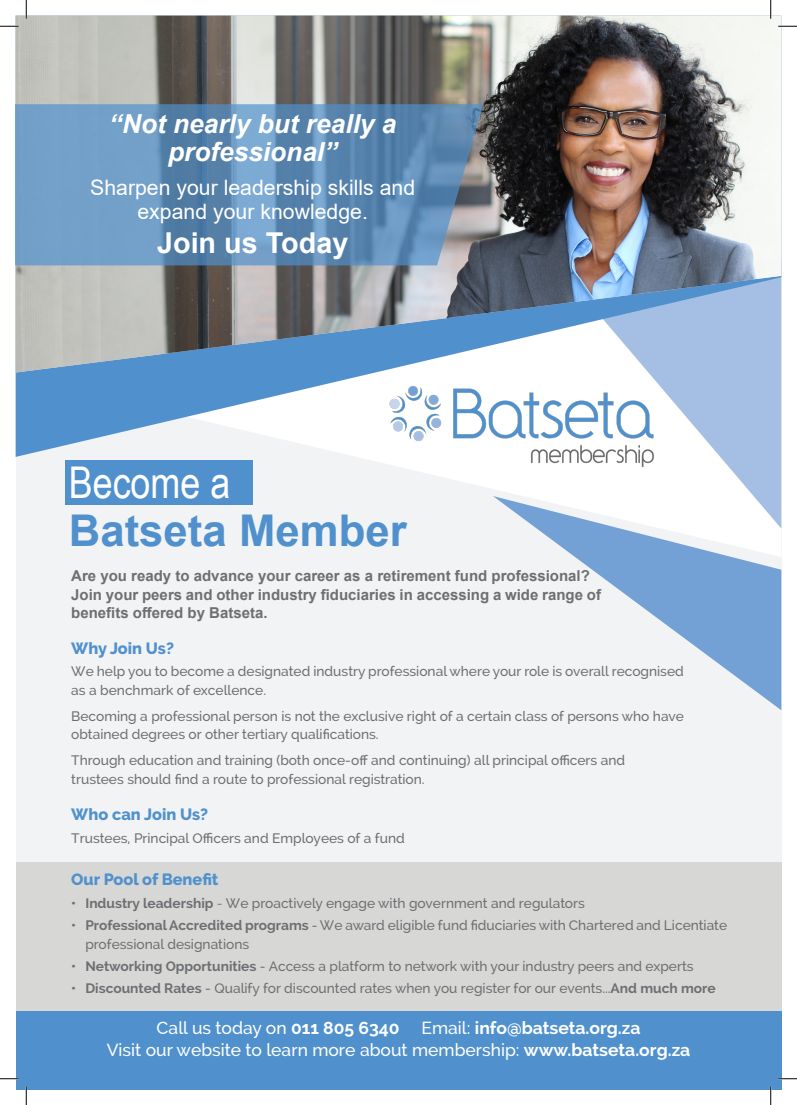
<style>
.page{position:relative;width:797px;height:1105px;background:#fff}
.page>*{position:absolute;margin:0;border:0;box-sizing:border-box;transform-origin:0 0}
.Paragraph_Style_6{font:700 43.75px "Arial";color:#5091cd}
.Paragraph_Style_3{font:43.75px "Arial Narrow";color:#fff}
.Paragraph_Style_1{font:700 28.75px "Arial";color:#fff}
.Paragraph_Style_1-2{font:italic 700 26.25px/27.5px "Arial";color:#fff;text-align:center}
.Paragraph_Style_1-3{font:21.25px/23.8px "Arial";color:#fff;text-align:center}
.Paragraph_Style_1-4{font:500 17.5px "Raleway";color:#fff}
.Paragraph_Style_1-5{font:700 17.5px "Raleway";color:#fff}
.Paragraph_Style_1-6{font:800 16.25px "Raleway";color:#5091cd}
.Paragraph_Style_1-7{font:700 15px/18.8px "Arial";color:#6d6f72}
.Paragraph_Style_1-8{font:500 13.75px/18.8px "Raleway";color:#6d6f72}
.s1{font-weight:700}
.s2{font-weight:400}
.s3{font-weight:500}
</style>
<div class="page">
<div style="left:16px;top:16px;width:765px;height:1073px;background:#f2f3f4"></div>
<div style="left:16px;top:863px;width:765px;height:148px;background:#d7d7d5"></div>
<svg style="left:65px;top:457px;width:487px;height:48px"></svg>
<svg style="left:552px;top:457px;width:229px;height:39px;fill:#fff"></svg>
<svg style="left:16px;top:372px;width:765px;height:85px"></svg>
<svg style="left:493px;top:496px;width:288px;height:214px"></svg>
<img style="left:377px;top:372px;width:295px;height:115px">
<div style="left:16px;top:1011px;width:765px;height:78px;background:#5091cd"></div>
<img style="left:16px;top:16px;width:765px;height:356px">
<svg style="left:16px;top:104px;width:467px;height:161px;background:#6690b7"></svg>
<svg style="left:0;top:25px;width:19px;height:2px"></svg>
<svg style="left:778px;top:25px;width:19px;height:2px"></svg>
<svg style="left:0;top:1078px;width:19px;height:1px"></svg>
<svg style="left:778px;top:1078px;width:19px;height:1px"></svg>
<svg style="left:25px;top:0;width:2px;height:19px"></svg>
<svg style="left:25px;top:1086px;width:2px;height:19px"></svg>
<svg style="left:770px;top:0;width:1px;height:19px"></svg>
<svg style="left:770px;top:1086px;width:1px;height:19px"></svg>
<p class="Paragraph_Style_1-2" style="left:109px;top:111px;width:289px">“Not nearly but really a professional”</p>
<p class="Paragraph_Style_1-3" style="left:90px;top:176px;width:326px">Sharpen your leadership skills and expand your knowledge.</p>
<p class="Paragraph_Style_1" style="left:157px;top:223px;width:193px">Join us Today</p>
<p class="Paragraph_Style_3" style="left:69px;top:450px;width:163px">Become a</p>
<p class="Paragraph_Style_6" style="left:69px;top:500px;width:339px">Batseta Member</p>
<p class="Paragraph_Style_1-7" style="left:71px;top:566px;width:520px">Are you ready to advance your career as a retirement fund professional?</p>
<p class="Paragraph_Style_1-7" style="left:71px;top:585px;width:531px">Join your peers and other industry fiduciaries in accessing a wide range of benefits offered by Batseta.</p>
<p class="Paragraph_Style_1-6" style="left:71px;top:639px;width:104px">Why Join Us?</p>
<p class="Paragraph_Style_1-8" style="left:71px;top:662px;width:614px">We help you to become a designated industry professional where your role is overall recognised as a benchmark of excellence.</p>
<p class="Paragraph_Style_1-8" style="left:71px;top:706px;width:614px">Becoming a professional person is not the exclusive right of a certain class of persons who have obtained degrees or other tertiary qualifications.</p>
<p class="Paragraph_Style_1-8" style="left:71px;top:751px;width:555px">Through education and training (both once-off and continuing) all principal officers and trustees should find a route to professional registration.</p>
<p class="Paragraph_Style_1-6" style="left:71px;top:805px;width:138px">Who can Join Us?</p>
<p class="Paragraph_Style_1-8" style="left:71px;top:828px;width:335px">Trustees, Principal Officers and Employees of a fund</p>
<p class="Paragraph_Style_1-6" style="left:71px;top:870px;width:149px">Our Pool of Benefit</p>
<p class="Paragraph_Style_1-8" style="left:71px;top:893px;width:515px"><span class="s1">• Industry leadership</span> <span class="s2">-</span> We proactively engage with government and regulators</p>
<p class="Paragraph_Style_1-8" style="left:85px;top:916px;width:643px;text-indent:-14px"><span class="s1">• Professional Accredited programs</span> - We award eligible fund fiduciaries with Chartered and Licentiate professional designations</p>
<p class="Paragraph_Style_1-8" style="left:71px;top:957px;width:624px"><span class="s1">• Networking Opportunities</span> - Access a platform to network with your industry peers and experts</p>
<p class="Paragraph_Style_1-8" style="left:71px;top:979px;width:646px"><span class="s1">• Discounted Rates</span> - Qualify for discounted rates when you register for our events...<span class="s1">And much more</span></p>
<p class="Paragraph_Style_1-4" style="left:157px;top:1018px;width:244px">Call us today on <span class="s1">011 805 6340</span></p>
<p class="Paragraph_Style_1-5" style="left:421px;top:1018px;width:221px"><span class="s3">Email:</span> info@batseta.org.za</p>
<p class="Paragraph_Style_1-4" style="left:107px;top:1040px;width:585px">Visit our website to learn more about membership: <span class="s1">www.batseta.org.za</span></p>
</div>
